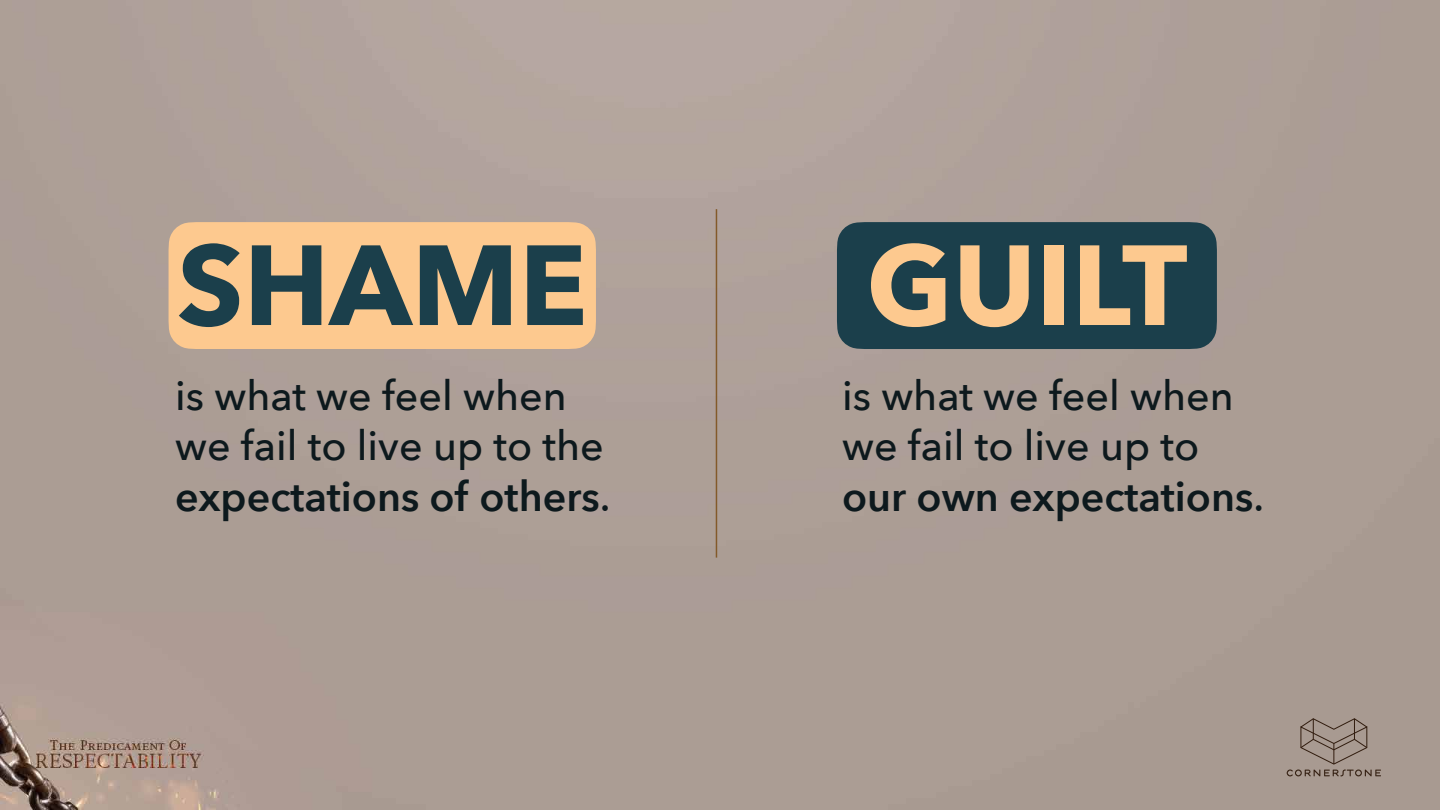
<style>
.page{position:relative;width:1440px;height:810px;background:#fff}
.page>*{position:absolute;margin:0;border:0;box-sizing:border-box;transform-origin:0 0}
.t1{font:700 112.5px "Avenir Next";color:#1b3f4b}
.t2{font:700 112.5px "Avenir Next";color:#fdc98f}
.t3{font:500 41.25px/50.6px "Avenir Next";color:#0d191d}
.s1{font-weight:600}
</style>
<div class="page">
<img style="left:0;top:0;width:1440px;height:810px">
<svg style="left:1287px;top:718px;width:94px;height:58px;background:#9b8c82"></svg>
<div style="left:169px;top:222px;width:427px;height:127px;background:#fdc98f"></div>
<hr style="left:716px;top:209px;width:1px;height:349px;background:#835a2a">
<div style="left:837px;top:222px;width:380px;height:127px;background:#1b3f4b"></div>
<h1 class="t1" style="left:177px;top:188px;width:412px">SHAME</h1>
<p class="t3" style="left:175px;top:369px;width:437px">is what we feel when we fail to live up to the <span class="s1">expectations of others</span>.</p>
<h1 class="t2" style="left:866px;top:188px;width:322px">GUILT</h1>
<p class="t3" style="left:842px;top:369px;width:424px">is what we feel when we fail to live up to <span class="s1">our own expectations</span>.</p>
</div>
